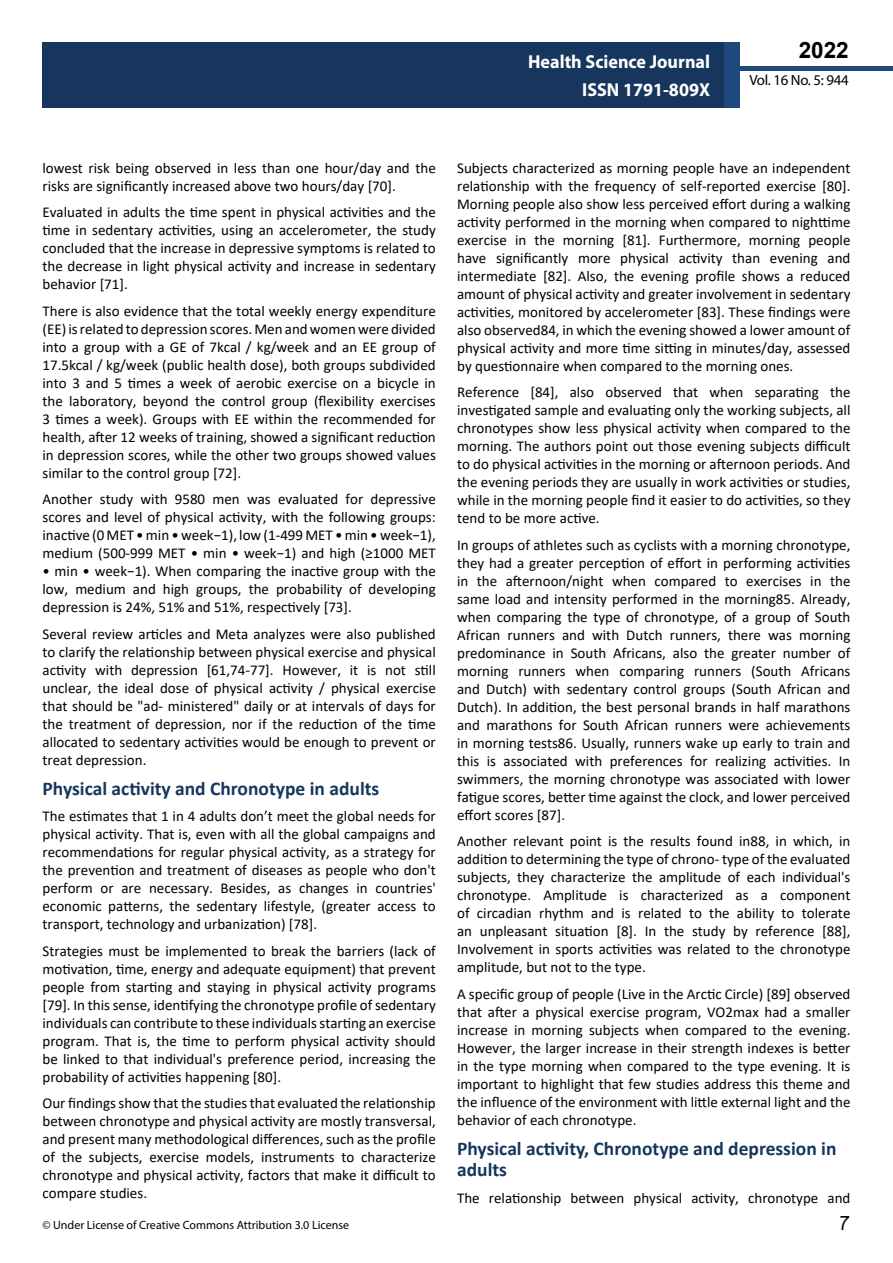
<style>
.page{position:relative;width:893px;height:1263px;background:#fff}
.page>*{position:absolute;margin:0;border:0;box-sizing:border-box;transform-origin:0 0}
.t1{font:25.5px "Tunga";color:#000}
.t2{font:700 22.5px "Arial";color:#000}
.t3{font:700 19.5px/21.5px "Calibri";color:#16365d}
.t4{font:700 18.75px/27.2px "Myriad Pro";color:#fff;text-align:right;scale:.96 1}
.t5{font:15px/18px "Calibri";color:#000;text-align:justify}
.t6{font:14.85px "Myriad Pro";letter-spacing:-.02em;color:#000}
.t7{font:12px "Myriad Pro";color:#000}
</style>
<div class="page">
<div style="left:722px;top:66px;width:171px;height:5px;background:#1f497d"></div>
<div style="left:43px;top:42px;width:682px;height:66px;background:#16365d"></div>
<div style="left:725px;top:42px;width:15px;height:66px;background:#1f497d"></div>
<p class="t4" style="left:528px;top:48px;width:191px">Health Science Journal<br>ISSN 1791-809X</p>
<h2 class="t2" style="left:799px;top:35px;width:52px">2022</h2>
<p class="t6" style="left:749px;top:71px;width:101px">Vol. 16 No. 5: 944</p>
<p class="t5" style="left:43px;top:158px;width:395px">lowest risk being observed in less than one hour/day and the risks are significantly increased above two hours/day [70].</p>
<p class="t5" style="left:43px;top:203px;width:395px">Evaluated in adults the time spent in physical activities and the time in sedentary activities, using an accelerometer, the study concluded that the increase in depressive symptoms is related to the decrease in light physical activity and increase in sedentary behavior [71].</p>
<p class="t5" style="left:43px;top:301px;width:395px">There is also evidence that the total weekly energy expenditure (EE) is related to depression scores. Men and women were divided into a group with a GE of 7kcal / kg/week and an EE group of 17.5kcal / kg/week (public health dose), both groups subdivided into 3 and 5 times a week of aerobic exercise on a bicycle in the laboratory, beyond the control group (flexibility exercises 3 times a week). Groups with EE within the recommended for health, after 12 weeks of training, showed a significant reduction in depression scores, while the other two groups showed values similar to the control group [72].</p>
<p class="t5" style="left:43px;top:490px;width:395px">Another study with 9580 men was evaluated for depressive scores and level of physical activity, with the following groups: inactive (0 MET • min • week−1), low (1-499 MET • min • week−1), medium (500-999 MET • min • week−1) and high (≥1000 MET</p>
<p class="t5" style="left:43px;top:562px;width:395px">• min • week−1). When comparing the inactive group with the low, medium and high groups, the probability of developing depression is 24%, 51% and 51%, respectively [73].</p>
<p class="t5" style="left:43px;top:624px;width:395px">Several review articles and Meta analyzes were also published to clarify the relationship between physical exercise and physical activity with depression [61,74-77]. However, it is not still unclear, the ideal dose of physical activity / physical exercise that should be "ad- ministered" daily or at intervals of days for the treatment of depression, nor if the reduction of the time allocated to sedentary activities would be enough to prevent or treat depression.</p>
<h3 class="t3" style="left:43px;top:777px;width:338px">Physical activity and Chronotype in adults</h3>
<p class="t5" style="left:43px;top:807px;width:395px">The estimates that 1 in 4 adults don’t meet the global needs for physical activity. That is, even with all the global campaigns and recommendations for regular physical activity, as a strategy for the prevention and treatment of diseases as people who don't perform or are necessary. Besides, as changes in countries' economic patterns, the sedentary lifestyle, (greater access to transport, technology and urbanization) [78].</p>
<p class="t5" style="left:43px;top:941px;width:395px">Strategies must be implemented to break the barriers (lack of motivation, time, energy and adequate equipment) that prevent people from starting and staying in physical activity programs [79]. In this sense, identifying the chronotype profile of sedentary individuals can contribute to these individuals starting an exercise program. That is, the time to perform physical activity should be linked to that individual's preference period, increasing the probability of activities happening [80].</p>
<p class="t5" style="left:43px;top:1094px;width:395px">Our findings show that the studies that evaluated the relationship between chronotype and physical activity are mostly transversal, and present many methodological differences, such as the profile of the subjects, exercise models, instruments to characterize chronotype and physical activity, factors that make it difficult to compare studies.</p>
<p class="t7" style="left:43px;top:1218px;width:308px">© Under License of Creative Commons Attribution 3.0 License</p>
<p class="t5" style="left:457px;top:158px;width:395px">Subjects characterized as morning people have an independent relationship with the frequency of self-reported exercise [80].<br>Morning people also show less perceived effort during a walking activity performed in the morning when compared to nighttime exercise in the morning [81]. Furthermore, morning people have significantly more physical activity than evening and intermediate [82]. Also, the evening profile shows a reduced amount of physical activity and greater involvement in sedentary activities, monitored by accelerometer [83]. These findings were also observed84, in which the evening showed a lower amount of physical activity and more time sitting in minutes/day, assessed by questionnaire when compared to the morning ones.</p>
<p class="t5" style="left:457px;top:383px;width:395px">Reference [84], also observed that when separating the investigated sample and evaluating only the working subjects, all chronotypes show less physical activity when compared to the morning. The authors point out those evening subjects difficult to do physical activities in the morning or afternoon periods. And the evening periods they are usually in work activities or studies, while in the morning people find it easier to do activities, so they tend to be more active.</p>
<p class="t5" style="left:457px;top:535px;width:395px">In groups of athletes such as cyclists with a morning chronotype, they had a greater perception of effort in performing activities in the afternoon/night when compared to exercises in the same load and intensity performed in the morning85. Already, when comparing the type of chronotype, of a group of South African runners and with Dutch runners, there was morning predominance in South Africans, also the greater number of morning runners when comparing runners (South Africans and Dutch) with sedentary control groups (South African and Dutch). In addition, the best personal brands in half marathons and marathons for South African runners were achievements in morning tests86. Usually, runners wake up early to train and this is associated with preferences for realizing activities. In swimmers, the morning chronotype was associated with lower fatigue scores, better time against the clock, and lower perceived effort scores [87].</p>
<p class="t5" style="left:457px;top:832px;width:395px">Another relevant point is the results found in88, in which, in addition to determining the type of chrono- type of the evaluated subjects, they characterize the amplitude of each individual's chronotype. Amplitude is characterized as a component of circadian rhythm and is related to the ability to tolerate an unpleasant situation [8]. In the study by reference [88], Involvement in sports activities was related to the chronotype amplitude, but not to the type.</p>
<p class="t5" style="left:457px;top:984px;width:395px">A specific group of people (Live in the Arctic Circle) [89] observed that after a physical exercise program, VO2max had a smaller increase in morning subjects when compared to the evening.<br>However, the larger increase in their strength indexes is better in the type morning when compared to the type evening. It is important to highlight that few studies address this theme and the influence of the environment with little external light and the behavior of each chronotype.</p>
<h3 class="t3" style="left:457px;top:1137px;width:381px">Physical activity, Chronotype and depression in adults</h3>
<p class="t5" style="left:457px;top:1188px;width:395px">The relationship between physical activity, chronotype and</p>
<h1 class="t1" style="left:839px;top:1206px;width:11px">7</h1>
</div>
